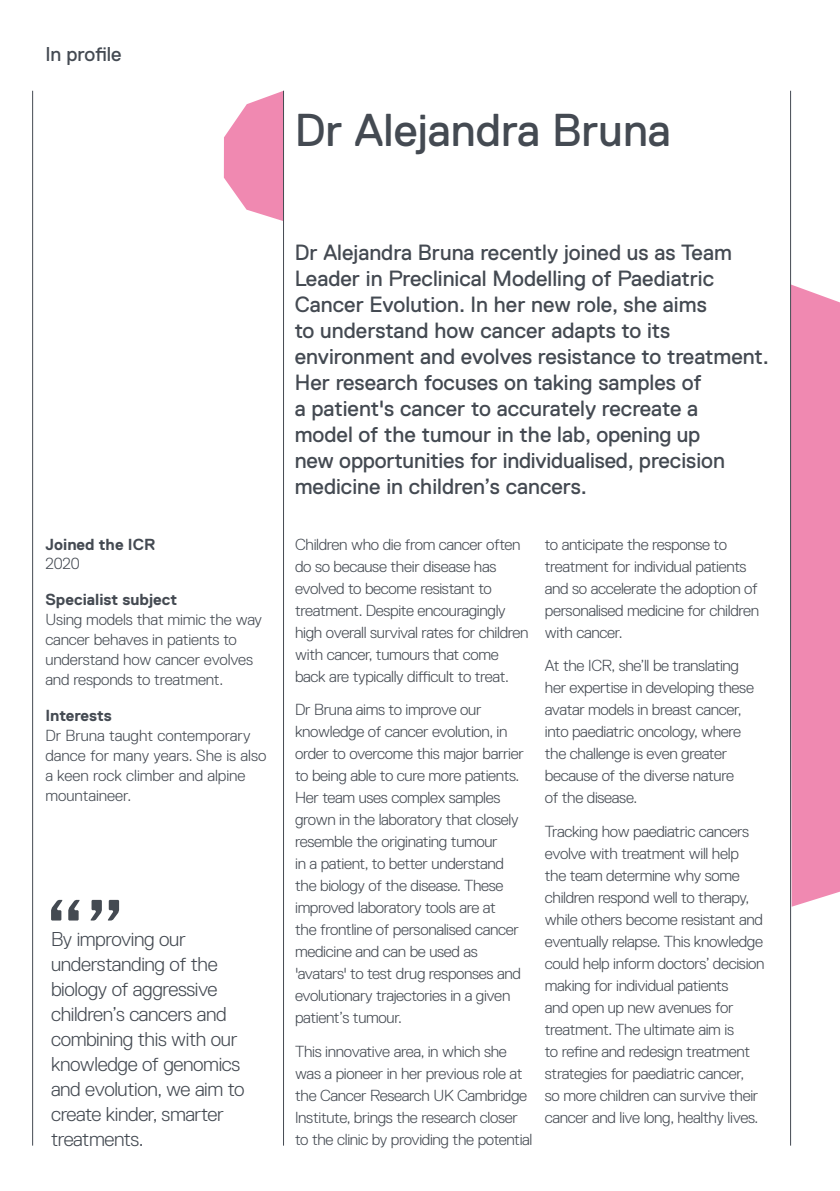
<style>
.page{position:relative;width:840px;height:1191px;background:#fff}
.page>*{position:absolute;margin:0;border:0;box-sizing:border-box;transform-origin:0 0}
.t1{font:46px "Replica Pro";color:#444a52}
.t2{font:22px/26px "Replica Pro";color:#444a52}
.t3{font:300 20px/25px "Replica Pro";letter-spacing:-.02em;color:#444a52}
.t4{font:20px "Replica Pro";color:#444a52}
.t5{font:300 16px/22px "Replica Pro";letter-spacing:-.02em;color:#444a52}
.t6{font:300 16px/20px "Replica Pro";color:#444a52}
.t7{font:700 16px "Replica Pro";color:#444a52}
</style>
<div class="page">
<svg style="left:51px;top:900px;width:68px;height:20px"></svg>
<svg style="left:224px;top:91px;width:59px;height:130px"></svg>
<hr style="left:283px;top:91px;width:1px;height:1054px;background:#444a52">
<hr style="left:32px;top:91px;width:1px;height:1054px;background:#444a52">
<svg style="left:790px;top:284px;width:49px;height:622px;background:#d984a7"></svg>
<hr style="left:789px;top:91px;width:1px;height:1054px;background:#444a52">
<p class="t4" style="left:45px;top:43px;width:78px">In profile</p>
<h1 class="t1" style="left:294px;top:105px;width:377px">Dr Alejandra Bruna</h1>
<p class="t7" style="left:45px;top:535px;width:111px">Joined the ICR</p>
<p class="t5" style="left:45px;top:552px;width:36px">2020</p>
<p class="t7" style="left:45px;top:590px;width:133px">Specialist subject</p>
<p class="t5" style="left:45px;top:609px;width:218px;line-height:20px">Using models that mimic the way cancer behaves in patients to understand how cancer evolves and responds to treatment.</p>
<p class="t7" style="left:45px;top:706px;width:68px">Interests</p>
<p class="t6" style="left:45px;top:725px;width:222px">Dr Bruna taught contemporary dance for many years. She is also a keen rock climber and alpine mountaineer.</p>
<p class="t3" style="left:51px;top:926px;width:195px">By improving our understanding of the biology of aggressive children’s cancers and combining this with our knowledge of genomics and evolution, we aim to create kinder, smarter treatments.</p>
<p class="t2" style="left:294px;top:239px;width:475px">Dr Alejandra Bruna recently joined us as Team Leader in Preclinical Modelling of Paediatric Cancer Evolution. In her new role, she aims<br>to understand how cancer adapts to its environment and evolves resistance to treatment.<br>Her research focuses on taking samples of<br>a patient's cancer to accurately recreate a<br>model of the tumour in the lab, opening up<br>new opportunities for individualised, precision medicine in children’s cancers.</p>
<p class="t5" style="left:295px;top:533px;width:235px">Children who die from cancer often do so because their disease has evolved to become resistant to treatment. Despite encouragingly high overall survival rates for children with cancer, tumours that come back are typically difficult to treat.</p>
<p class="t5" style="left:295px;top:699px;width:230px">Dr Bruna aims to improve our knowledge of cancer evolution, in order to overcome this major barrier to being able to cure more patients.<br>Her team uses complex samples grown in the laboratory that closely resemble the originating tumour<br>in a patient, to better understand the biology of the disease. These improved laboratory tools are at<br>the frontline of personalised cancer medicine and can be used as 'avatars' to test drug responses and evolutionary trajectories in a given patient’s tumour.</p>
<p class="t5" style="left:295px;top:1040px;width:239px">This innovative area, in which she was a pioneer in her previous role at the Cancer Research UK Cambridge Institute, brings the research closer to the clinic by providing the potential</p>
<p class="t5" style="left:544px;top:533px;width:216px">to anticipate the response to treatment for individual patients and so accelerate the adoption of personalised medicine for children with cancer.</p>
<p class="t5" style="left:544px;top:655px;width:210px">At the ICR, she’ll be translating her expertise in developing these avatar models in breast cancer, into paediatric oncology, where the challenge is even greater because of the diverse nature<br>of the disease.</p>
<p class="t5" style="left:544px;top:820px;width:221px">Tracking how paediatric cancers evolve with treatment will help<br>the team determine why some children respond well to therapy, while others become resistant and eventually relapse. This knowledge could help inform doctors’ decision making for individual patients<br>and open up new avenues for treatment. The ultimate aim is<br>to refine and redesign treatment strategies for paediatric cancer,<br>so more children can survive their cancer and live long, healthy lives.</p>
</div>
